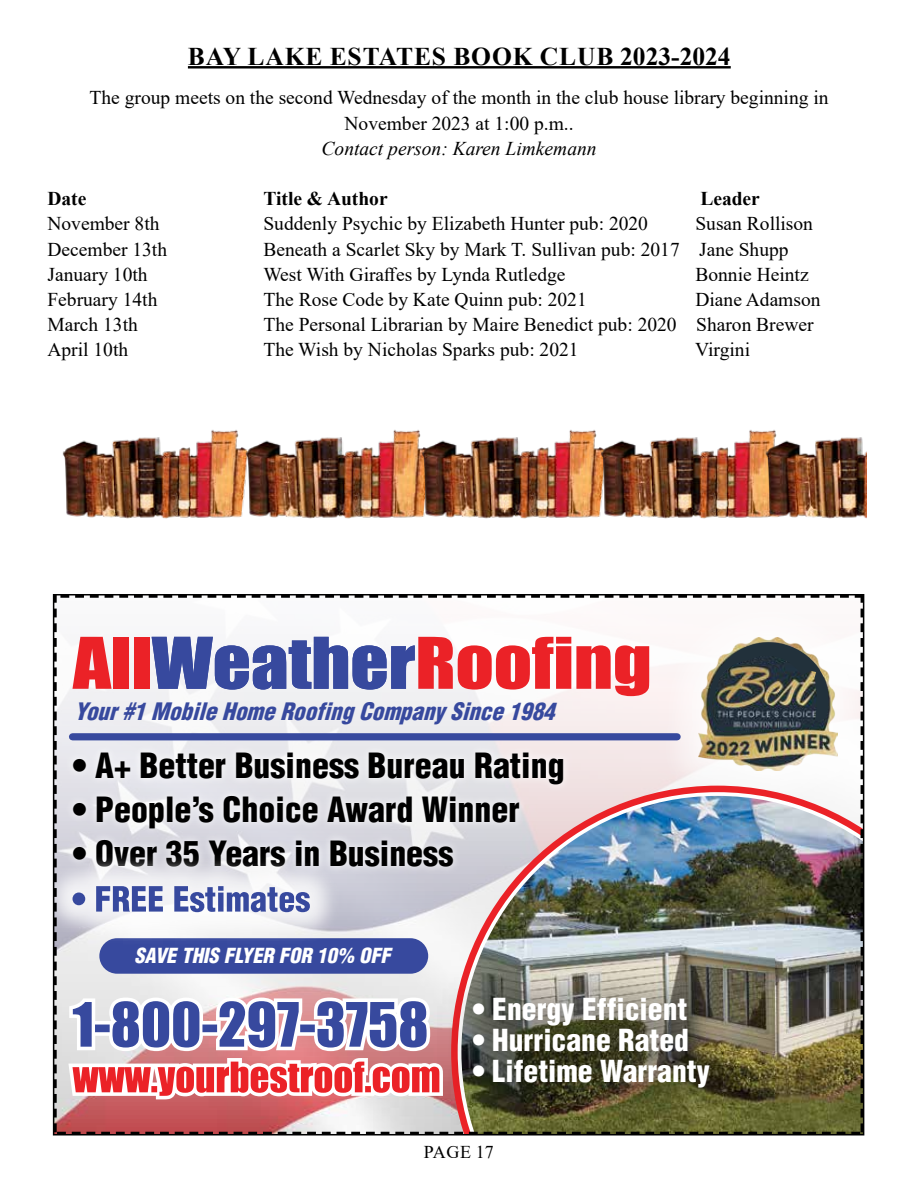
<style>
.page{position:relative;width:918px;height:1188px;background:#fff}
.page>*{position:absolute;margin:0;border:0;box-sizing:border-box;transform-origin:0 0}
.t1{font:900 condensed 33.9px "Helvetica";color:#000}
.t2{font:900 condensed 29.7px "Helvetica";color:#fff}
.t3{font:700 25.5px "Times New Roman";letter-spacing:.035em;color:#000}
.t4{font:italic 900 condensed 23.55px "Helvetica";color:#37499e}
.t5{font:italic 900 condensed 20.25px "Helvetica";color:#fff}
.t6{font:19.5px/25.2px "Times New Roman";color:#000;text-align:center}
.t7{font:italic 19.5px "Times New Roman";color:#000}
.t8{font:700 19.5px "Times New Roman";color:#000}
.t9{font:18px "Times New Roman";letter-spacing:.02em;color:#000}
</style>
<div class="page">
<img style="left:62px;top:430px;width:172px;height:89px">
<img style="left:234px;top:430px;width:176px;height:89px">
<img style="left:410px;top:430px;width:180px;height:89px">
<img style="left:590px;top:430px;width:164px;height:89px">
<img style="left:754px;top:430px;width:112px;height:89px">
<img style="left:56px;top:597px;width:805px;height:536px">
<hr style="left:188px;top:66px;width:543px;height:3px;background:#000">
<h3 class="t3" style="left:188px;top:38px;width:544px">BAY LAKE ESTATES BOOK CLUB 2023-2024</h3>
<p class="t6" style="left:90px;top:85px;width:740px">The group meets on the second Wednesday of the month in the club house library beginning in<br>November 2023 at 1:00 p.m..</p>
<p class="t7" style="left:322px;top:135px;width:276px">Contact person: Karen Limkemann</p>
<p class="t8" style="left:47px;top:185px;width:40px">Date</p>
<p class="t8" style="left:263px;top:185px;width:126px">Title &amp; Author</p>
<p class="t8" style="left:700px;top:185px;width:61px">Leader</p>
<p class="t6" style="left:47px;top:211px;width:114px">November 8th</p>
<p class="t6" style="left:263px;top:211px;width:386px">Suddenly Psychic by Elizabeth Hunter pub: 2020</p>
<p class="t6" style="left:695px;top:211px;width:119px">Susan Rollison</p>
<p class="t6" style="left:47px;top:236px;width:121px">December 13th</p>
<p class="t6" style="left:263px;top:236px;width:527px">Beneath a Scarlet Sky by Mark T. Sullivan pub: 2017 Jane Shupp</p>
<p class="t6" style="left:47px;top:261px;width:102px">January 10th</p>
<p class="t6" style="left:263px;top:261px;width:304px">West With Giraffes by Lynda Rutledge</p>
<p class="t6" style="left:695px;top:261px;width:115px">Bonnie Heintz</p>
<p class="t6" style="left:47px;top:286px;width:111px">February 14th</p>
<p class="t6" style="left:263px;top:286px;width:325px">The Rose Code by Kate Quinn pub: 2021</p>
<p class="t6" style="left:695px;top:286px;width:127px">Diane Adamson</p>
<p class="t6" style="left:47px;top:311px;width:92px">March 13th</p>
<p class="t6" style="left:263px;top:311px;width:552px">The Personal Librarian by Maire Benedict pub: 2020 Sharon Brewer</p>
<p class="t6" style="left:47px;top:337px;width:82px">April 10th</p>
<p class="t6" style="left:263px;top:337px;width:317px">The Wish by Nicholas Sparks pub: 2021</p>
<p class="t6" style="left:695px;top:337px;width:56px">Virgini</p>
<p class="t4" style="left:74px;top:697px;width:490px">Your#1MobileHomeRoofingCompanySince1984</p>
<h1 class="t1" style="left:73px;top:745px;width:494px">• A+ Better Business Bureau Rating</h1>
<h1 class="t1" style="left:73px;top:789px;width:449px">• People’s Choice Award Winner</h1>
<h1 class="t1" style="left:73px;top:833px;width:382px">• Over 35 Years in Business</h1>
<p class="t5" style="left:134px;top:943px;width:263px">SAVE THIS FLYER FOR 10% OFF</p>
<h2 class="t2" style="left:472px;top:991px;width:216px">• Energy Efficient</h2>
<h2 class="t2" style="left:472px;top:1022px;width:218px">• Hurricane Rated</h2>
<h2 class="t2" style="left:472px;top:1053px;width:239px">• Lifetime Warranty</h2>
<p class="t9" style="left:424px;top:1139px;width:72px">PAGE 17</p>
</div>
